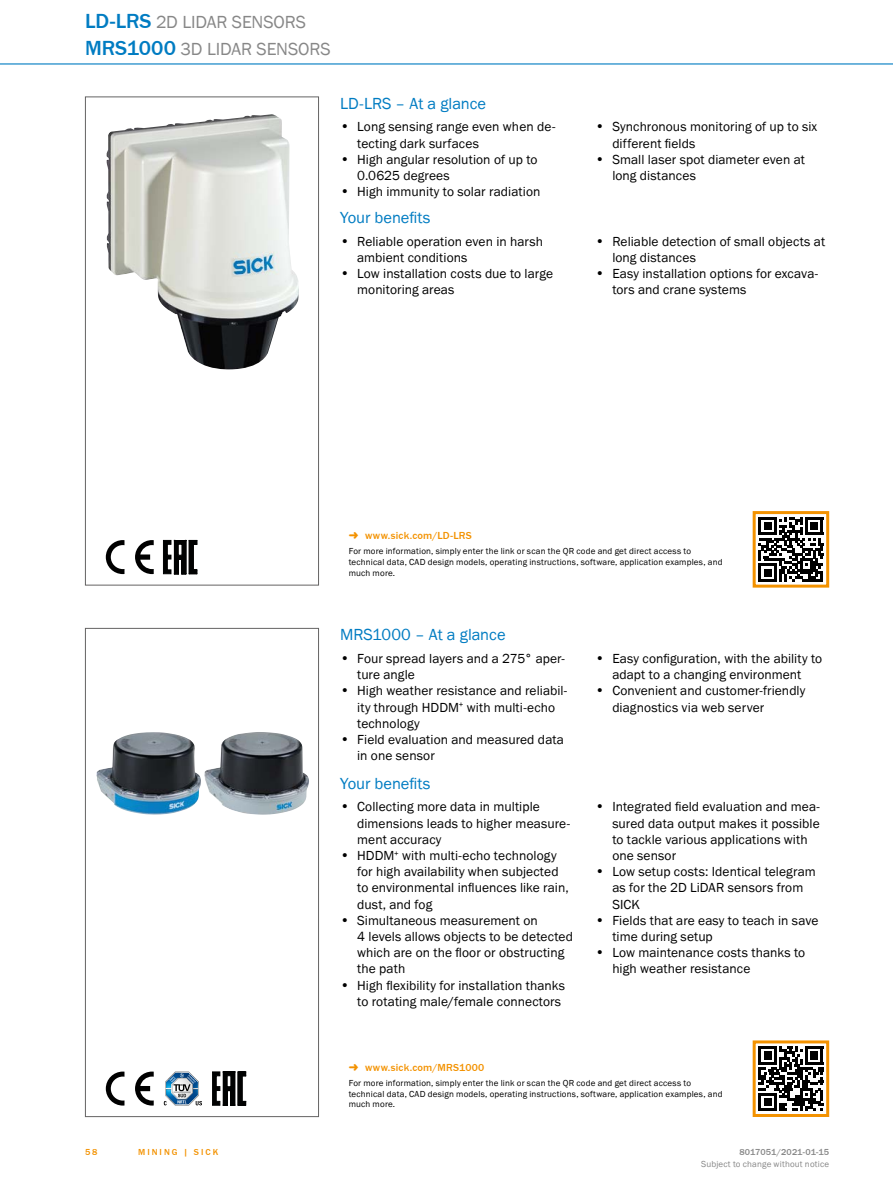
<style>
.page{position:relative;width:893px;height:1188px;background:#fff}
.page>*{position:absolute;margin:0;border:0;box-sizing:border-box;transform-origin:0 0}
.t1{font:18px/27.3px "SICK Franklin";letter-spacing:-.01em;color:#878787}
.t2{font:16.5px "SICK Franklin";letter-spacing:-.005em;color:#007cc2}
.t3{font:13.5px/16.2px "SICK Franklin";letter-spacing:.005em;color:#000}
.t4{font:500 10.5px "SICK Franklin";letter-spacing:.02em;color:#f39200}
.t5{font:9px/10.8px "SICK Franklin";letter-spacing:.02em;color:#000}
.t6{font:9px "SICK Franklin";letter-spacing:.02em;color:#878787}
.t7{font:500 9px "SICK Franklin";letter-spacing:.005em;color:#878787}
.t8{font:500 9px "SICK Franklin";letter-spacing:.225em;color:#f39200}
.s1{font-weight:500;font-size:21px;color:#007cc2}
.s2{font-size:14.25px}
</style>
<div class="page">
<hr style="left:0;top:63px;width:893px;height:2px;background:#007cc2">
<img style="left:107px;top:114px;width:192px;height:255px">
<svg style="left:106px;top:540px;width:18px;height:34px"></svg>
<svg style="left:135px;top:540px;width:19px;height:34px"></svg>
<svg style="left:163px;top:540px;width:35px;height:35px"></svg>
<svg style="left:178px;top:544px;width:4px;height:11px"></svg>
<div style="left:85px;top:97px;width:234px;height:488px;border:1px solid #646363"></div>
<svg style="left:758px;top:517px;width:65px;height:65px"></svg>
<hr style="left:805px;top:517px;width:18px;height:3px;background:#000">
<div style="left:753px;top:511px;width:76px;height:77px;border:3px solid #f39200"></div>
<img style="left:96px;top:732px;width:213px;height:83px">
<svg style="left:106px;top:1072px;width:18px;height:34px"></svg>
<svg style="left:135px;top:1072px;width:19px;height:34px"></svg>
<svg style="left:164px;top:1072px;width:38px;height:34px"></svg>
<svg style="left:212px;top:1072px;width:34px;height:34px"></svg>
<svg style="left:227px;top:1076px;width:4px;height:11px"></svg>
<div style="left:85px;top:628px;width:234px;height:489px;border:1px solid #646363"></div>
<svg style="left:758px;top:1046px;width:65px;height:65px"></svg>
<hr style="left:805px;top:1046px;width:18px;height:3px;background:#000">
<div style="left:753px;top:1040px;width:76px;height:77px;border:3px solid #f39200"></div>
<h1 class="t1" style="left:85px;top:9px;width:184px"><span class="s1">LD-LRS</span> 2D Li DAR sensors<br><span class="s1">MRS1000</span> 3D Li DAR sensors</h1>
<p class="t2" style="left:340px;top:93px;width:147px">LD-LRS – At a glance</p>
<p class="t3" style="left:357px;top:119px;width:200px;text-indent:-17px"><span class="s2">•</span> Long sensing range even when de&shy;tecting dark surfaces</p>
<p class="t3" style="left:357px;top:151px;width:182px;text-indent:-17px"><span class="s2">•</span> High angular resolution of up to<br>0.0625 degrees</p>
<p class="t3" style="left:340px;top:184px;width:202px"><span class="s2">•</span> High immunity to solar radiation</p>
<p class="t2" style="left:340px;top:207px;width:92px">Your benefits</p>
<p class="t3" style="left:357px;top:233px;width:187px;text-indent:-17px"><span class="s2">•</span> Reliable operation even in harsh ambient conditions</p>
<p class="t3" style="left:357px;top:266px;width:197px;text-indent:-17px"><span class="s2">•</span> Low installation costs due to large monitoring areas</p>
<p class="t3" style="left:612px;top:119px;width:207px;text-indent:-17px"><span class="s2">•</span> Synchronous monitoring of up to six different fields</p>
<p class="t3" style="left:612px;top:151px;width:194px;text-indent:-17px"><span class="s2">•</span> Small laser spot diameter even at long distances</p>
<p class="t3" style="left:612px;top:233px;width:214px;text-indent:-17px"><span class="s2">•</span> Reliable detection of small objects at long distances</p>
<p class="t3" style="left:612px;top:266px;width:207px;text-indent:-17px"><span class="s2">•</span> Easy installation options for excava&shy;tors and crane systems</p>
<p class="t4" style="left:365px;top:529px;width:108px">www.sick.com/LD-LRS</p>
<p class="t5" style="left:349px;top:546px;width:375px">For more information, simply enter the link or scan the QR code and get direct access to technical data, CAD design models, operating instructions, software, application examples, and much more.</p>
<p class="t2" style="left:340px;top:624px;width:167px">MRS1000 – At a glance</p>
<p class="t3" style="left:357px;top:651px;width:209px;text-indent:-17px"><span class="s2">•</span> Four spread layers and a 275° aper&shy;ture angle</p>
<p class="t3" style="left:357px;top:683px;width:212px;text-indent:-17px"><span class="s2">•</span> High weather resistance and reliabil&shy;ity through HDDM<sup>+</sup> with multi-echo technology</p>
<p class="t3" style="left:357px;top:732px;width:208px;text-indent:-17px"><span class="s2">•</span> Field evaluation and measured data in one sensor</p>
<p class="t2" style="left:340px;top:773px;width:92px">Your benefits</p>
<p class="t3" style="left:357px;top:799px;width:214px;text-indent:-17px"><span class="s2">•</span> Collecting more data in multiple dimensions leads to higher measure&shy;ment accuracy</p>
<p class="t3" style="left:357px;top:848px;width:213px;text-indent:-17px"><span class="s2">•</span> HDDM<sup>+</sup> with multi-echo technology for high availability when subjected to environmental influences like rain, dust, and fog</p>
<p class="t3" style="left:357px;top:912px;width:217px;text-indent:-17px"><span class="s2">•</span> Simultaneous measurement on<br>4 levels allows objects to be detected which are on the floor or obstructing the path</p>
<p class="t3" style="left:340px;top:977px;width:226px;text-align:right"><span class="s2">•</span> High flexibility for installation thanks to rotating male/female connectors</p>
<p class="t3" style="left:595px;top:651px;width:228px;text-align:center"><span class="s2">•</span> Easy configuration, with the ability to adapt to a changing environment</p>
<p class="t3" style="left:612px;top:683px;width:195px;text-indent:-17px"><span class="s2">•</span> Convenient and customer-friendly diagnostics via web server</p>
<p class="t3" style="left:612px;top:799px;width:209px;text-indent:-17px"><span class="s2">•</span> Integrated field evaluation and mea&shy;sured data output makes it possible to tackle various applications with one sensor</p>
<p class="t3" style="left:612px;top:864px;width:205px;text-indent:-17px"><span class="s2">•</span> Low setup costs: Identical telegram as for the 2D LiDAR sensors from<br>SICK</p>
<p class="t3" style="left:612px;top:912px;width:208px;text-indent:-17px"><span class="s2">•</span> Fields that are easy to teach in save time during setup</p>
<p class="t3" style="left:612px;top:945px;width:194px;text-indent:-17px"><span class="s2">•</span> Low maintenance costs thanks to high weather resistance</p>
<p class="t4" style="left:365px;top:1061px;width:121px">www.sick.com/MRS1000</p>
<p class="t5" style="left:349px;top:1078px;width:375px">For more information, simply enter the link or scan the QR code and get direct access to technical data, CAD design models, operating instructions, software, application examples, and much more.</p>
<p class="t8" style="left:85px;top:1146px;width:14px">58</p>
<p class="t8" style="left:138px;top:1146px;width:82px">Mi ni ng | SICK</p>
<p class="t7" style="left:739px;top:1146px;width:91px">8017051/2021-01-15</p>
<p class="t6" style="left:701px;top:1159px;width:130px">Subject to change without notice</p>
</div>
